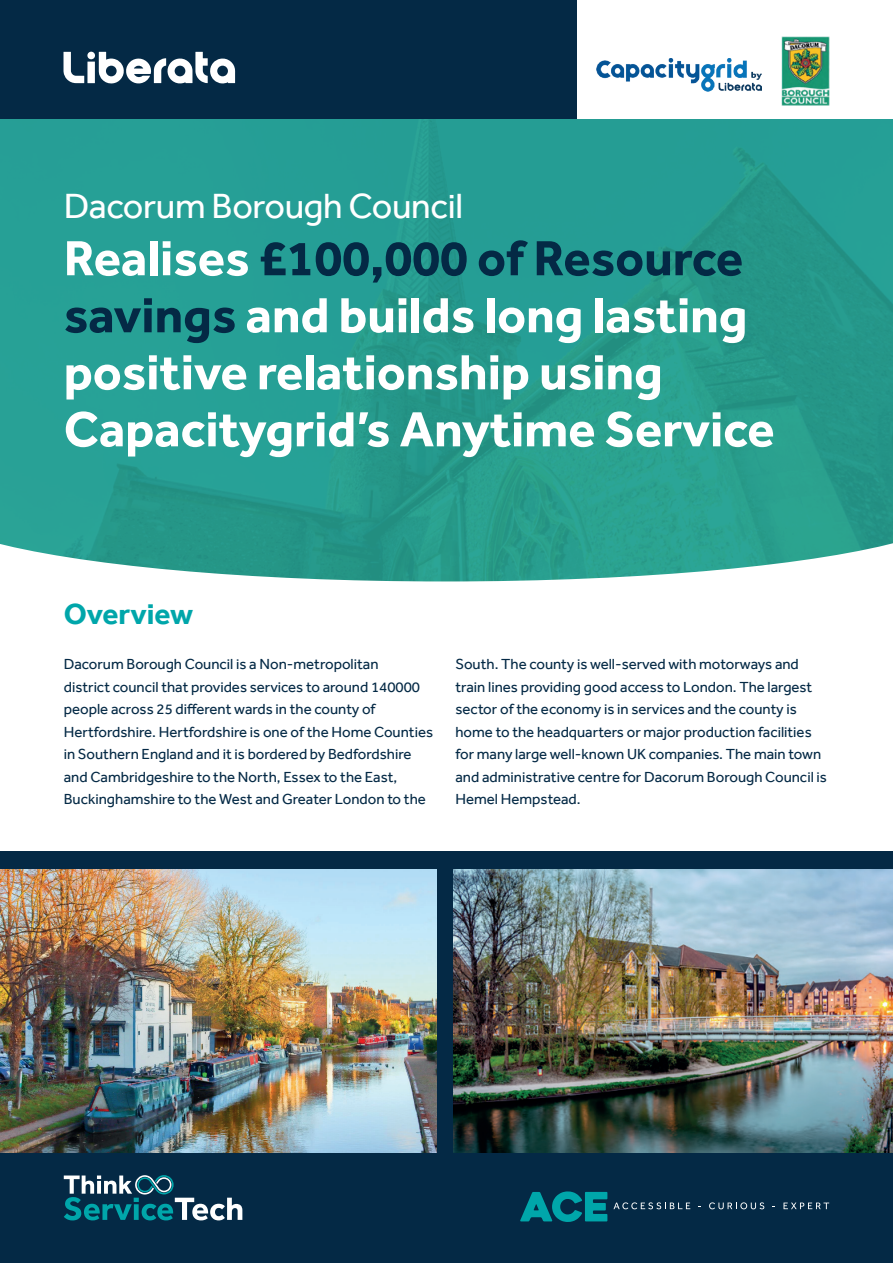
<style>
.page{position:relative;width:893px;height:1263px;background:#fff}
.page>*{position:absolute;margin:0;border:0;box-sizing:border-box;transform-origin:0 0}
.t1{font:700 51px/57px "Effra";color:#fff}
.t2{font:36px "Effra";letter-spacing:-.01em;color:#fff}
.t3{font:700 30px "Effra";color:#00a6aa}
.t4{font:15px/22.5px "Effra";color:#042945}
.s1{color:#042945}
</style>
<div class="page">
<img style="left:782px;top:37px;width:47px;height:69px">
<img style="left:596px;top:58px;width:165px;height:34px">
<div style="left:0;top:851px;width:893px;height:412px;background:#042945"></div>
<div style="left:0;top:0;width:577px;height:119px;background:#042945"></div>
<div style="left:0;top:119px;width:893px;height:495px;background:linear-gradient(to right,#26a096,#269a8c)"></div>
<svg style="left:0;top:540px;width:893px;height:74px"></svg>
<img style="left:0;top:870px;width:437px;height:282px">
<svg style="left:64px;top:52px;width:171px;height:32px"></svg>
<div style="left:87px;top:52px;width:8px;height:7px;background:#fff;border-radius:50%"></div>
<svg style="left:520px;top:1191px;width:87px;height:31px"></svg>
<svg style="left:613px;top:1202px;width:77px;height:7px"></svg>
<svg style="left:709px;top:1202px;width:55px;height:7px"></svg>
<svg style="left:783px;top:1202px;width:46px;height:7px"></svg>
<svg style="left:64px;top:1175px;width:178px;height:45px"></svg>
<img style="left:454px;top:870px;width:439px;height:282px">
<h2 class="t2" style="left:64px;top:185px;width:401px">Dacorum Borough Council</h2>
<h1 class="t1" style="left:64px;top:229px;width:712px">Realises <span class="s1">£100,000 of Resource savings</span> and builds long lasting positive relationship using<br>Capacitygrid’s Anytime Service</h1>
<h3 class="t3" style="left:64px;top:596px;width:131px">Overview</h3>
<p class="t4" style="left:64px;top:653px;width:371px">Dacorum Borough Council is a Non-metropolitan<br>district council that provides services to around 140000 people across 25 different wards in the county of Hertfordshire. Hertfordshire is one of the Home Counties in Southern England and it is bordered by Bedfordshire and Cambridgeshire to the North, Essex to the East, Buckinghamshire to the West and Greater London to the</p>
<p class="t4" style="left:455px;top:653px;width:373px">South. The county is well-served with motorways and train lines providing good access to London. The largest sector of the economy is in services and the county is home to the headquarters or major production facilities for many large well-known UK companies. The main town and administrative centre for Dacorum Borough Council is Hemel Hempstead.</p>
</div>
